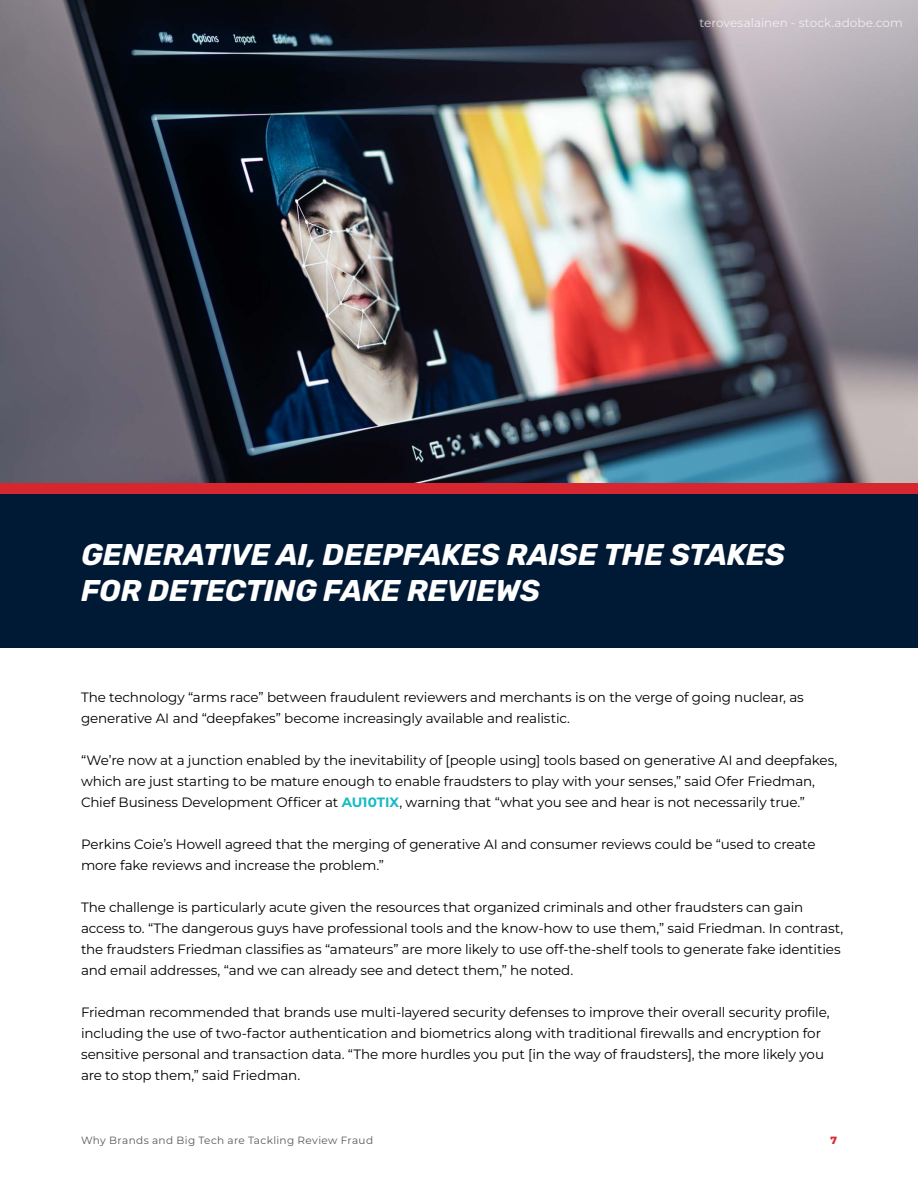
<style>
.page{position:relative;width:918px;height:1188px;background:#fff}
.page>*{position:absolute;margin:0;border:0;box-sizing:border-box;transform-origin:0 0}
.t1{font:italic 700 30px/36px "Rubik";letter-spacing:-.005em;color:#fff}
.t2{font:13.5px/21px "Montserrat";letter-spacing:-.01em;color:#000}
.t3{font:12px "Montserrat";letter-spacing:.005em;color:#fff}
.t4{font:10.5px "Montserrat";letter-spacing:.035em;color:#58595b}
.t5{font:800 10.5px "Montserrat";color:#d52a2f}
.s1{font-weight:700;color:#16bac5}
</style>
<div class="page">
<img style="left:0;top:0;width:918px;height:484px">
<div style="left:0;top:492px;width:918px;height:156px;background:#001a36"></div>
<div style="left:0;top:484px;width:918px;height:10px;background:#d62630"></div>
<p class="t3" style="left:699px;top:14px;width:205px">terovesalainen - stock.adobe.com</p>
<h1 class="t1" style="left:81px;top:538px;width:706px">GENERATIVE AI, DEEPFAKES RAISE THE STAKES<br>FOR DETECTING FAKE REVIEWS</h1>
<p class="t2" style="left:81px;top:686px;width:724px">The technology “arms race” between fraudulent reviewers and merchants is on the verge of going nuclear, as generative AI and “deepfakes” become increasingly available and realistic.</p>
<p class="t2" style="left:81px;top:749px;width:758px">“We’re now at a junction enabled by the inevitability of [people using] tools based on generative AI and deepfakes, which are just starting to be mature enough to enable fraudsters to play with your senses,” said Ofer Friedman,<br>Chief Business Development Officer at <span class="s1">AU10TIX</span>, warning that “what you see and hear is not necessarily true.”</p>
<p class="t2" style="left:81px;top:833px;width:736px">Perkins Coie’s Howell agreed that the merging of generative AI and consumer reviews could be “used to create more fake reviews and increase the problem.”</p>
<p class="t2" style="left:81px;top:896px;width:764px">The challenge is particularly acute given the resources that organized criminals and other fraudsters can gain access to. “The dangerous guys have professional tools and the know-how to use them,” said Friedman. In contrast, the fraudsters Friedman classifies as “amateurs” are more likely to use off-the-shelf tools to generate fake identities and email addresses, “and we can already see and detect them,” he noted.</p>
<p class="t2" style="left:81px;top:1001px;width:750px">Friedman recommended that brands use multi-layered security defenses to improve their overall security profile, including the use of two-factor authentication and biometrics along with traditional firewalls and encryption for sensitive personal and transaction data. “The more hurdles you put [in the way of fraudsters], the more likely you are to stop them,” said Friedman.</p>
<p class="t4" style="left:81px;top:1133px;width:294px">Why Brands and Big Tech are Tackling Review Fraud</p>
<p class="t5" style="left:830px;top:1133px;width:8px">7</p>
</div>
